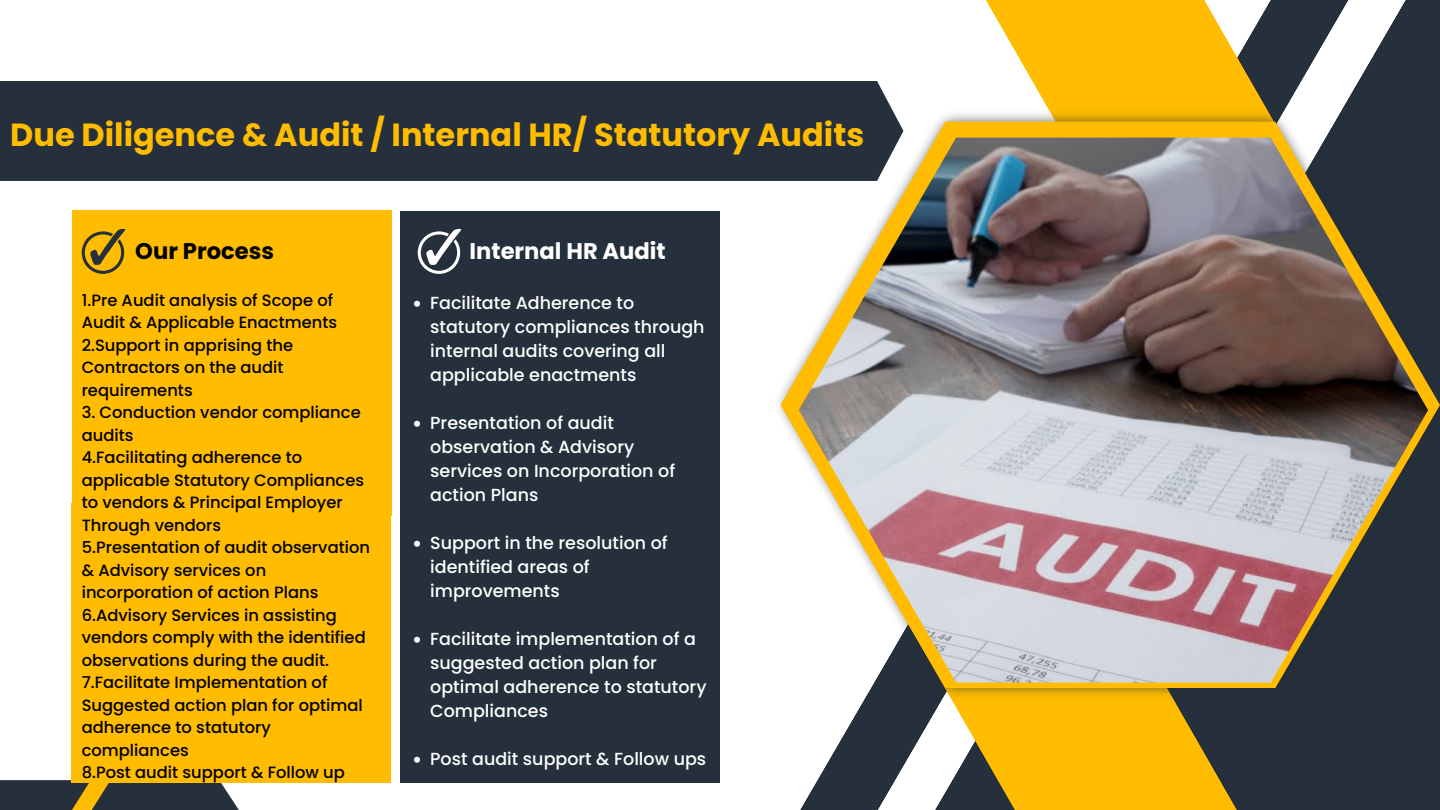
<style>
.page{position:relative;width:1440px;height:810px;background:#fff}
.page>*{position:absolute;margin:0;border:0;box-sizing:border-box;transform-origin:0 0}
.t1{font:700 32px "Poppins";color:#ffbc00}
.t2{font:700 22.7px "Poppins";color:#fff}
.t3{font:700 22.7px "Poppins";color:#000}
.t4{font:500 17.5px/24px "Poppins";color:#fff}
.t5{font:500 16.3px/22.5px "Poppins";color:#000}
</style>
<div class="page">
<svg style="left:828px;top:0;width:612px;height:810px;fill:#25303c"></svg>
<svg style="left:841px;top:702px;width:599px;height:108px;fill:#25303c"></svg>
<svg style="left:873px;top:0;width:481px;height:108px"></svg>
<img style="left:778px;top:108px;width:662px;height:594px">
<svg style="left:781px;top:122px;width:659px;height:566px"></svg>
<img style="left:799px;top:138px;width:629px;height:545px">
<div style="left:0;top:81px;width:903px;height:100px;background:#25303c"></div>
<svg style="left:0;top:780px;width:261px;height:30px"></svg>
<div style="left:72px;top:210px;width:319px;height:306px;background:#ffbc00"></div>
<div style="left:71px;top:503px;width:320px;height:279px;background:#ffbc00"></div>
<div style="left:400px;top:211px;width:320px;height:305px;background:#25303c"></div>
<div style="left:400px;top:503px;width:320px;height:279px;background:#25303c"></div>
<svg style="left:82px;top:229px;width:43px;height:45px"></svg>
<svg style="left:418px;top:229px;width:43px;height:45px"></svg>
<svg style="left:414px;top:301px;width:6px;height:6px"></svg>
<svg style="left:414px;top:421px;width:6px;height:6px"></svg>
<svg style="left:414px;top:541px;width:6px;height:6px"></svg>
<svg style="left:414px;top:637px;width:6px;height:6px"></svg>
<svg style="left:414px;top:757px;width:6px;height:6px"></svg>
<p class="t1" style="left:10px;top:112px;width:855px">Due Diligence &amp; Audit / Internal HR/ Statutory Audits</p>
<p class="t3" style="left:135px;top:235px;width:140px">Our Process</p>
<p class="t2" style="left:470px;top:235px;width:198px">Internal HR Audit</p>
<p class="t4" style="left:430px;top:291px;width:276px">Facilitate Adherence to statutory compliances through internal audits covering all applicable enactments</p>
<p class="t4" style="left:430px;top:411px;width:246px">Presentation of audit observation &amp; Advisory services on Incorporation of action Plans</p>
<p class="t4" style="left:430px;top:531px;width:239px">Support in the resolution of identified areas of improvements</p>
<p class="t4" style="left:430px;top:627px;width:278px">Facilitate implementation of a suggested action plan for optimal adherence to statutory<br>Compliances</p>
<p class="t4" style="left:430px;top:747px;width:278px">Post audit support &amp; Follow ups</p>
<p class="t5" style="left:82px;top:289px;width:257px">1.Pre Audit analysis of Scope of<br>Audit &amp; Applicable Enactments</p>
<p class="t5" style="left:82px;top:334px;width:213px">2.Support in apprising the<br>Contractors on the audit requirements</p>
<p class="t5" style="left:82px;top:401px;width:281px">3. Conduction vendor compliance audits</p>
<p class="t5" style="left:82px;top:446px;width:284px">4.Facilitating adherence to applicable Statutory Compliances to vendors &amp; Principal Employer<br>Through vendors</p>
<p class="t5" style="left:82px;top:536px;width:290px">5.Presentation of audit observation &amp; Advisory services on incorporation of action Plans</p>
<p class="t5" style="left:82px;top:604px;width:286px">6.Advisory Services in assisting vendors comply with the identified observations during the audit.</p>
<p class="t5" style="left:82px;top:671px;width:283px">7.Facilitate Implementation of<br>Suggested action plan for optimal adherence to statutory compliances</p>
<p class="t5" style="left:82px;top:761px;width:265px">8.Post audit support &amp; Follow up</p>
</div>
